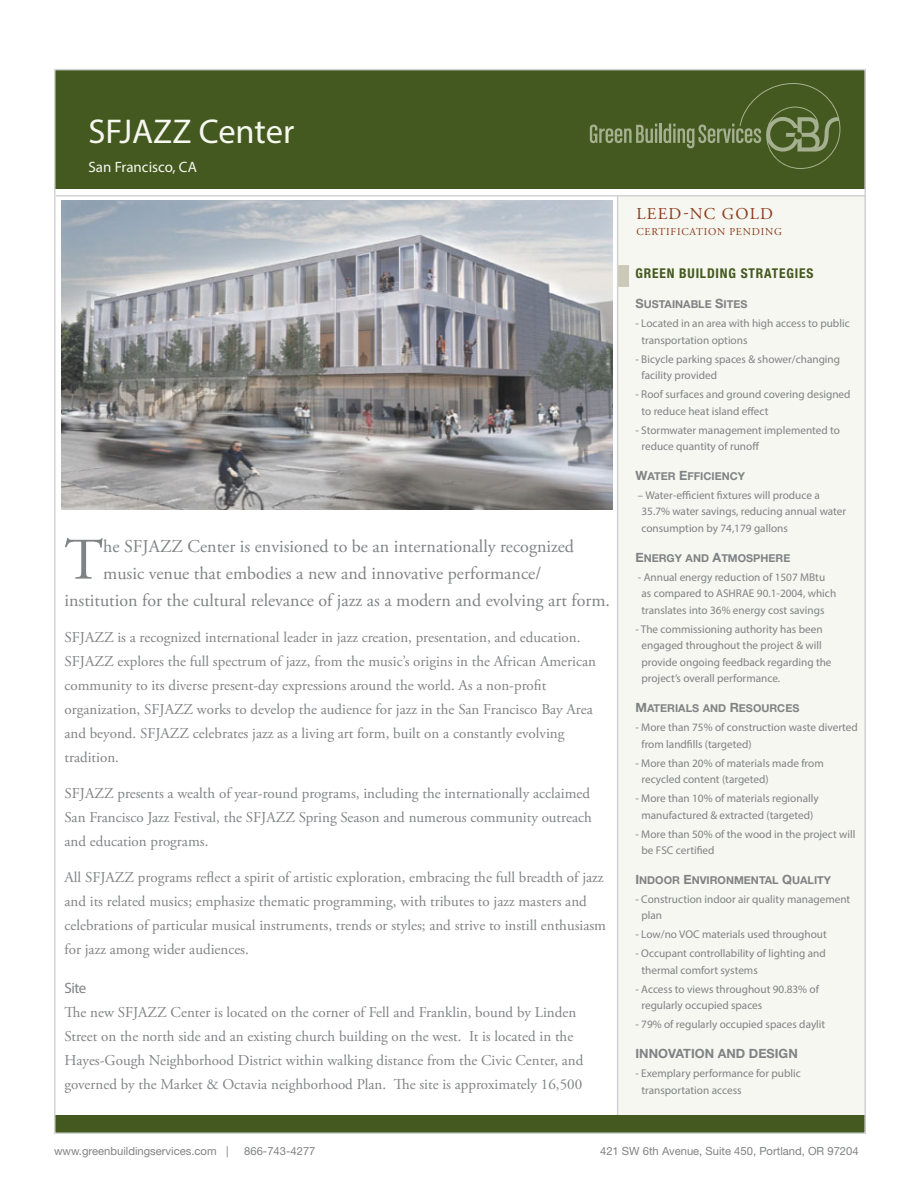
<style>
.page{position:relative;width:918px;height:1188px;background:#fff}
.page>*{position:absolute;margin:0;border:0;box-sizing:border-box;transform-origin:0 0}
.Intro_Body{font:58.65px "Adobe Garamond Pro";color:#808285}
.Main_Header{font:34.5px "Myriad Pro";color:#f6f7f0}
.Intro_Body-2{font:18px "Adobe Garamond Pro";color:#808285}
.SIDE_BAR_Name_Plate{font:16.5px "Adobe Garamond Pro";letter-spacing:.075em;color:#8b391c}
.Body{font:15px/24px "Adobe Garamond Pro";color:#808285}
.Tag_Line{font:15px "Myriad Pro";color:#f6f7f0}
.t1{font:15px "Myriad Pro";color:#808285}
.SIDE_BAR_Side_Bar_He{font:700 condensed 13.5px "Helvetica Neue";letter-spacing:.06em;color:#44591f}
.SIDE_BAR_Side_Bar_Su{font:12.75px "Helvetica Neue Bold SC850";color:#808285}
.SIDE_BAR_Side_Bar_Bu{font:11.25px/16.5px "Myriad Pro";color:#808285}
.t2{font:11.25px "Helvetica Neue";color:#808285}
.SIDE_BAR_Side_Bar_Su-2{font:10.8px "Helvetica Neue Bold SC850";color:#808285}
.SIDE_BAR_Side_Bar_Bu-2{font:10.8px "Helvetica Neue Bold SC850";color:#808285}
.SIDE_BAR_Name_Plate-2{font:10.5px "Adobe Garamond Pro";letter-spacing:.075em;color:#8b391c}
.s1{font-size:12.75px}
</style>
<div class="page">
<div style="left:55px;top:69px;width:810px;height:119px;background:#44591f"></div>
<div style="left:618px;top:196px;width:248px;height:938px;background:#f6f7f0"></div>
<hr style="left:56px;top:195px;width:810px;height:1px;background:#d1d2d4">
<hr style="left:617px;top:196px;width:1px;height:938px;background:#d1d2d4">
<div style="left:54px;top:1116px;width:810px;height:18px;background:#44591f"></div>
<svg style="left:590px;top:124px;width:67px;height:19px"></svg>
<hr style="left:659px;top:124px;width:3px;height:19px;background:#c5ceb5">
<svg style="left:664px;top:83px;width:176px;height:86px"></svg>
<div style="left:618px;top:265px;width:11px;height:22px;background:#cdc9b8"></div>
<img style="left:62px;top:201px;width:550px;height:309px">
<p class="Main_Header" style="left:88px;top:110px;width:207px">SFJAZZ Center</p>
<p class="Tag_Line" style="left:88px;top:158px;width:110px">San Francisco, CA</p>
<p class="Intro_Body" style="left:64px;top:525px;width:40px">T</p>
<p class="Intro_Body-2" style="left:103px;top:535px;width:472px">he SFJAZZ Center is envisioned to be an internationally recognized</p>
<p class="Intro_Body-2" style="left:103px;top:562px;width:439px">music venue that embodies a new and innovative performance/</p>
<p class="Intro_Body-2" style="left:64px;top:589px;width:547px">institution for the cultural relevance of jazz as a modern and evolving art form.</p>
<p class="Body" style="left:64px;top:625px;width:533px">SFJAZZ is a recognized international leader in jazz creation, presentation, and education.<br>SFJAZZ explores the full spectrum of jazz, from the music’s origins in the African American community to its diverse present-day expressions around the world. As a non-profit organization, SFJAZZ works to develop the audience for jazz in the San Francisco Bay Area and beyond. SFJAZZ celebrates jazz as a living art form, built on a constantly evolving tradition.</p>
<p class="Body" style="left:64px;top:781px;width:529px;text-align:justify">SFJAZZ presents a wealth of year-round programs, including the internationally acclaimed San Francisco Jazz Festival, the SFJAZZ Spring Season and numerous community outreach and education programs.</p>
<p class="Body" style="left:64px;top:865px;width:543px">All SFJAZZ programs reflect a spirit of artistic exploration, embracing the full breadth of jazz and its related musics; emphasize thematic programming, with tributes to jazz masters and celebrations of particular musical instruments, trends or styles; and strive to instill enthusiasm for jazz among wider audiences.</p>
<p class="t1" style="left:64px;top:978px;width:23px">Site</p>
<p class="Body" style="left:64px;top:1000px;width:520px">The new SFJAZZ Center is located on the corner of Fell and Franklin, bound by Linden Street on the north side and an existing church building on the west. It is located in the Hayes-Gough Neighborhood District within walking distance from the Civic Center, and governed by the Market &amp; Octavia neighborhood Plan. The site is approximately 16,500</p>
<p class="SIDE_BAR_Name_Plate" style="left:637px;top:204px;width:138px">LEED-NC GOLD</p>
<p class="SIDE_BAR_Name_Plate-2" style="left:637px;top:226px;width:147px">CERTIFICATION PENDING</p>
<p class="SIDE_BAR_Side_Bar_He" style="left:635px;top:265px;width:179px">GREEN BUILDING STRATEGIES</p>
<p class="SIDE_BAR_Side_Bar_Su-2" style="left:635px;top:298px;width:113px"><span class="s1">S</span>USTAINABLE <span class="s1">S</span>ITES</p>
<p class="SIDE_BAR_Side_Bar_Bu" style="left:641px;top:315px;width:210px;text-indent:-6px">- Located in an area with high access to public transportation options</p>
<p class="SIDE_BAR_Side_Bar_Bu" style="left:641px;top:350px;width:200px;text-indent:-6px">- Bicycle parking spaces &amp; shower/changing facility provided</p>
<p class="SIDE_BAR_Side_Bar_Bu" style="left:641px;top:386px;width:211px;text-indent:-6px">- Roof surfaces and ground covering designed to reduce heat island effect</p>
<p class="SIDE_BAR_Side_Bar_Bu" style="left:641px;top:421px;width:200px;text-indent:-6px">- Stormwater management implemented to reduce quantity of runoff</p>
<p class="SIDE_BAR_Side_Bar_Su-2" style="left:635px;top:469px;width:111px"><span class="s1">W</span>ATER <span class="s1">E</span>FFICIENCY</p>
<p class="SIDE_BAR_Side_Bar_Bu" style="left:641px;top:487px;width:206px;text-indent:-4px">– Water-efficient fixtures will produce a<br>35.7% water savings, reducing annual water consumption by 74,179 gallons</p>
<p class="SIDE_BAR_Side_Bar_Bu-2" style="left:635px;top:551px;width:156px"><span class="s1">E</span>NERGY AND <span class="s1">A</span>TMOSPHERE</p>
<p class="SIDE_BAR_Side_Bar_Bu" style="left:641px;top:569px;width:196px;text-indent:-4px">- Annual energy reduction of 1507 MBtu as compared to ASHRAE 90.1-2004, which translates into 36% energy cost savings</p>
<p class="SIDE_BAR_Side_Bar_Bu" style="left:641px;top:621px;width:192px;text-indent:-6px">- The commissioning authority has been engaged throughout the project &amp; will provide ongoing feedback regarding the project’s overall performance.</p>
<p class="SIDE_BAR_Side_Bar_Su-2" style="left:635px;top:702px;width:165px"><span class="s1">M</span>ATERIALS AND <span class="s1">R</span>ESOURCES</p>
<p class="SIDE_BAR_Side_Bar_Bu" style="left:641px;top:719px;width:218px;text-indent:-6px">- More than 75% of construction waste diverted from landfills (targeted)</p>
<p class="SIDE_BAR_Side_Bar_Bu" style="left:641px;top:754px;width:184px;text-indent:-6px">- More than 20% of materials made from recycled content (targeted)</p>
<p class="SIDE_BAR_Side_Bar_Bu" style="left:635px;top:790px;width:185px;text-align:center">- More than 10% of materials regionally manufactured &amp; extracted (targeted)</p>
<p class="SIDE_BAR_Side_Bar_Bu" style="left:641px;top:825px;width:215px;text-indent:-6px">- More than 50% of the wood in the project will be FSC certified</p>
<p class="SIDE_BAR_Side_Bar_Bu-2" style="left:635px;top:873px;width:197px"><span class="s1">I</span> NDOOR <span class="s1">E</span>NVIRONMENTAL <span class="s1">Q</span>UALITY</p>
<p class="SIDE_BAR_Side_Bar_Bu" style="left:641px;top:891px;width:210px;text-indent:-6px">- Construction indoor air quality management plan</p>
<p class="SIDE_BAR_Side_Bar_Bu" style="left:635px;top:926px;width:193px">- Low/no VOC materials used throughout</p>
<p class="SIDE_BAR_Side_Bar_Bu" style="left:641px;top:945px;width:186px;text-indent:-6px">- Occupant controllability of lighting and thermal comfort systems</p>
<p class="SIDE_BAR_Side_Bar_Bu" style="left:641px;top:981px;width:179px;text-indent:-6px">- Access to views throughout 90.83% of regularly occupied spaces</p>
<p class="SIDE_BAR_Side_Bar_Bu" style="left:635px;top:1016px;width:191px">- 79% of regularly occupied spaces daylit</p>
<p class="SIDE_BAR_Side_Bar_Su" style="left:635px;top:1046px;width:9px">INNOVATION</p>
<p class="SIDE_BAR_Side_Bar_Su" style="left:718px;top:1046px;width:11px">AND</p>
<p class="SIDE_BAR_Side_Bar_Su" style="left:749px;top:1046px;width:35px">DESIGN</p>
<p class="SIDE_BAR_Side_Bar_Bu" style="left:641px;top:1065px;width:161px;text-indent:-6px">- Exemplary performance for public transportation access</p>
<p class="t2" style="left:54px;top:1144px;width:176px">www.greenbuildingservices.com |</p>
<p class="t2" style="left:244px;top:1144px;width:73px">866-743-4277</p>
<p class="t2" style="left:600px;top:1144px;width:260px">421 SW 6th Avenue, Suite 450, Portland, OR 97204</p>
</div>
